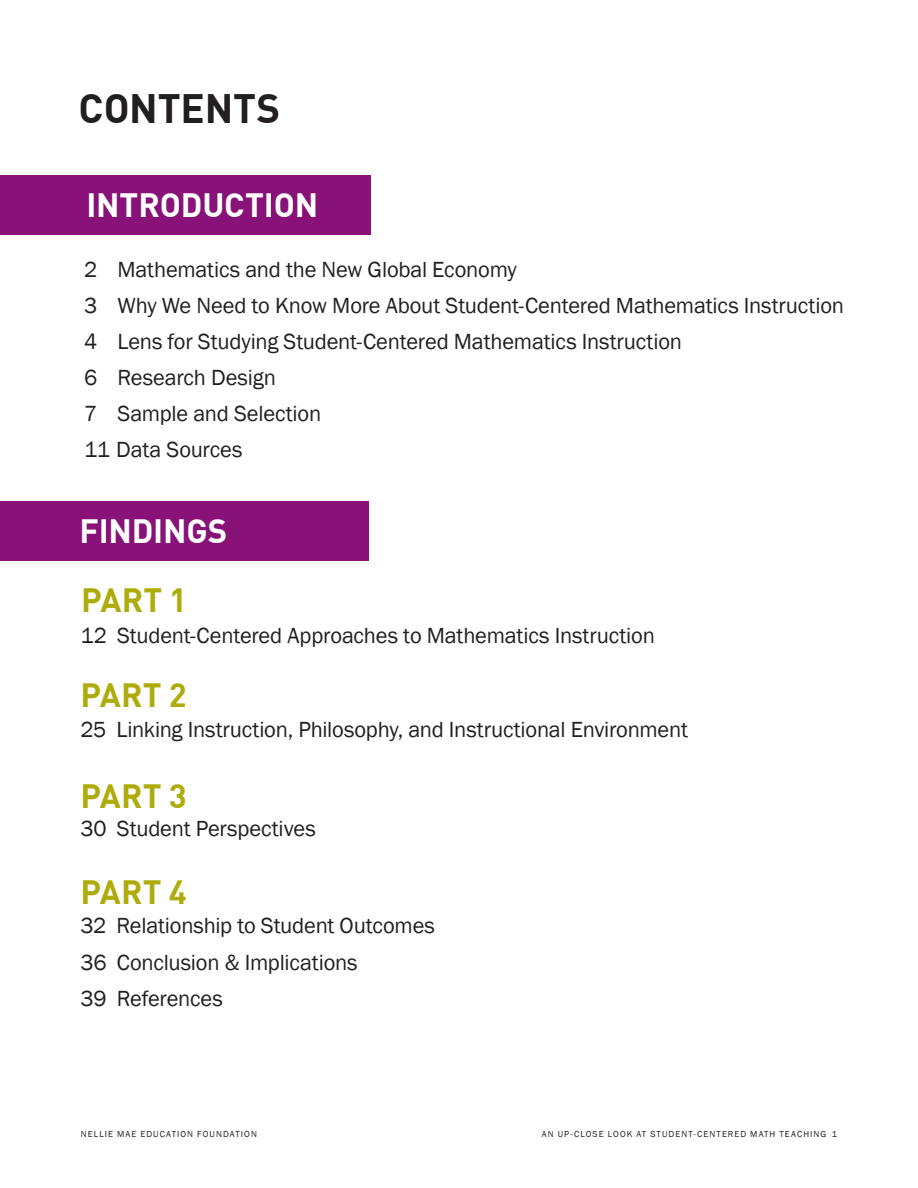
<style>
.page{position:relative;width:918px;height:1188px;background:#fff}
.page>*{position:absolute;margin:0;border:0;box-sizing:border-box;transform-origin:0 0}
.t1{font:700 40.2px "DIN Offc";letter-spacing:-.005em;color:#231f20}
.t2{font:700 33px "DIN Offc";letter-spacing:-.005em;color:#fff}
.t3{font:700 33px "DIN Offc";letter-spacing:.005em;color:#aeac0c}
.t4{font:22.5px/36px "Franklin Gothic";letter-spacing:-.01em;color:#231f20}
.t5{font:9px "Franklin Gothic";letter-spacing:.12em;color:#231f20}
</style>
<div class="page">
<div style="left:0;top:501px;width:369px;height:60px;background:#881277"></div>
<div style="left:0;top:176px;width:371px;height:59px;background:#881277"></div>
<h1 class="t1" style="left:79px;top:82px;width:203px">CONTENTS</h1>
<h2 class="t2" style="left:86px;top:184px;width:233px">INTRODUCTION</h2>
<p class="t4" style="left:84px;top:252px;width:761px">2 Mathematics and the New Global Economy<br>3 Why We Need to Know More About Student-Centered Mathematics Instruction 4 Lens for Studying Student-Centered Mathematics Instruction<br>6 Research Design<br>7 Sample and Selection<br>11 Data Sources</p>
<h2 class="t2" style="left:80px;top:509px;width:149px">FINDINGS</h2>
<h2 class="t3" style="left:81px;top:579px;width:108px">PART 1</h2>
<p class="t4" style="left:81px;top:618px;width:576px">12 Student-Centered Approaches to Mathematics Instruction</p>
<h2 class="t3" style="left:81px;top:674px;width:108px">PART 2</h2>
<p class="t4" style="left:81px;top:712px;width:609px">25 Linking Instruction, Philosophy, and Instructional Environment</p>
<h2 class="t3" style="left:81px;top:774px;width:108px">PART 3</h2>
<p class="t4" style="left:81px;top:811px;width:237px">30 Student Perspectives</p>
<h2 class="t3" style="left:81px;top:870px;width:108px">PART 4</h2>
<p class="t4" style="left:81px;top:908px;width:356px">32 Relationship to Student Outcomes</p>
<p class="t4" style="left:81px;top:945px;width:279px">36 Conclusion &amp; Implications<br>39 References</p>
<p class="t5" style="left:81px;top:1129px;width:177px">NELLIE MAE EDUCATION FOUNDATION</p>
<p class="t5" style="left:542px;top:1129px;width:297px">AN UP-CLOSE LOOK AT STUDENT-CENTERED MATH TEACHING 1</p>
</div>
